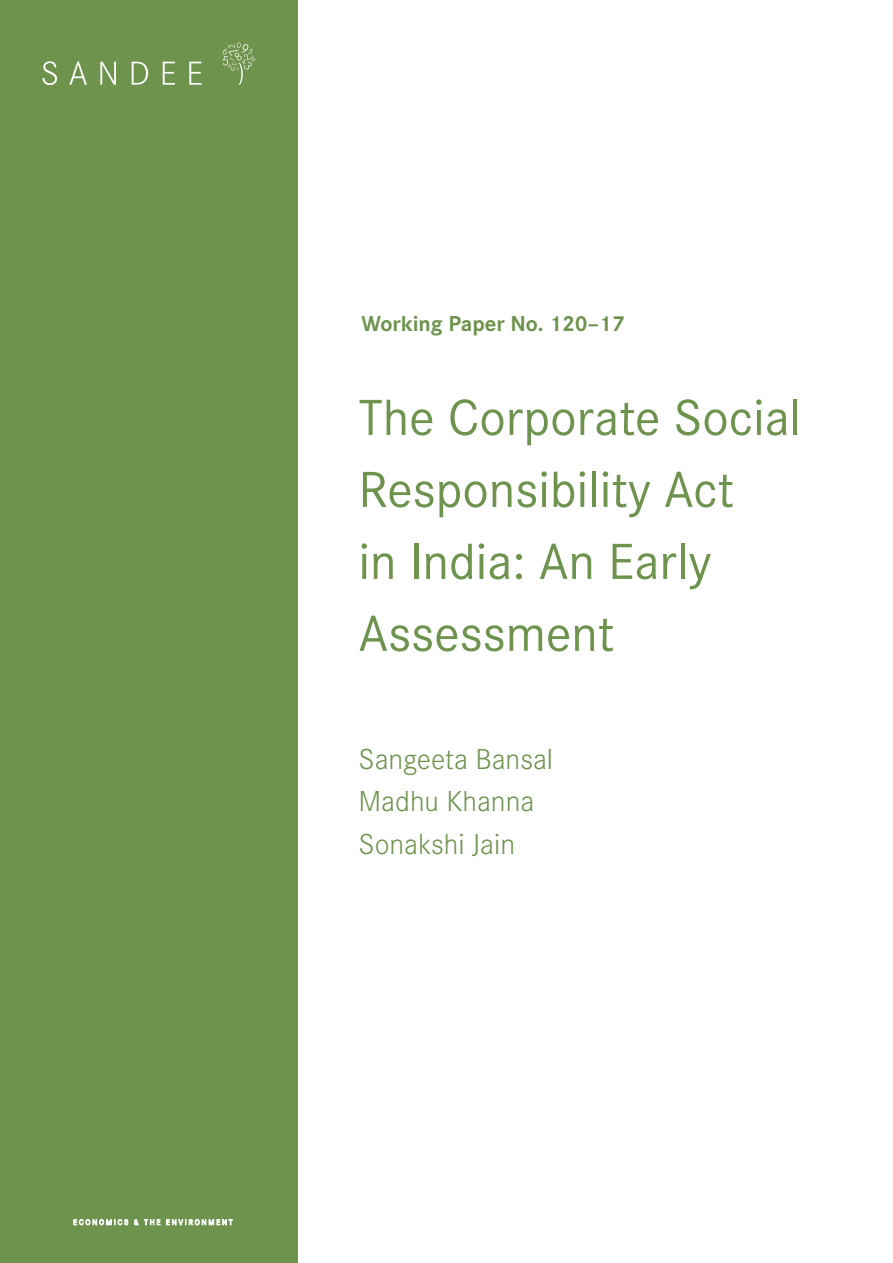
<style>
.page{position:relative;width:893px;height:1263px;background:#fff}
.page>*{position:absolute;margin:0;border:0;box-sizing:border-box;transform-origin:0 0}
.t1{font:52.5px/72px "Corporate S";color:#6d934d}
.t2{font:300 30px/42.3px "Corporate S";color:#6d934d}
.t3{font:700 22.5px "Corporate S";color:#6d934d}
</style>
<div class="page">
<div style="left:0;top:0;width:298px;height:1263px;background:#6d934d"></div>
<svg style="left:74px;top:1219px;width:158px;height:6px"></svg>
<svg style="left:223px;top:42px;width:32px;height:43px"></svg>
<svg style="left:43px;top:61px;width:158px;height:24px"></svg>
<p class="t3" style="left:361px;top:308px;width:265px">Working Paper No. 120–17</p>
<p class="t1" style="left:358px;top:380px;width:444px">The Corporate Social<br>Responsibility Act<br>in India: An Early<br>Assessment</p>
<p class="t2" style="left:358px;top:737px;width:196px">Sangeeta Bansal<br>Madhu Khanna<br>Sonakshi Jain</p>
</div>
